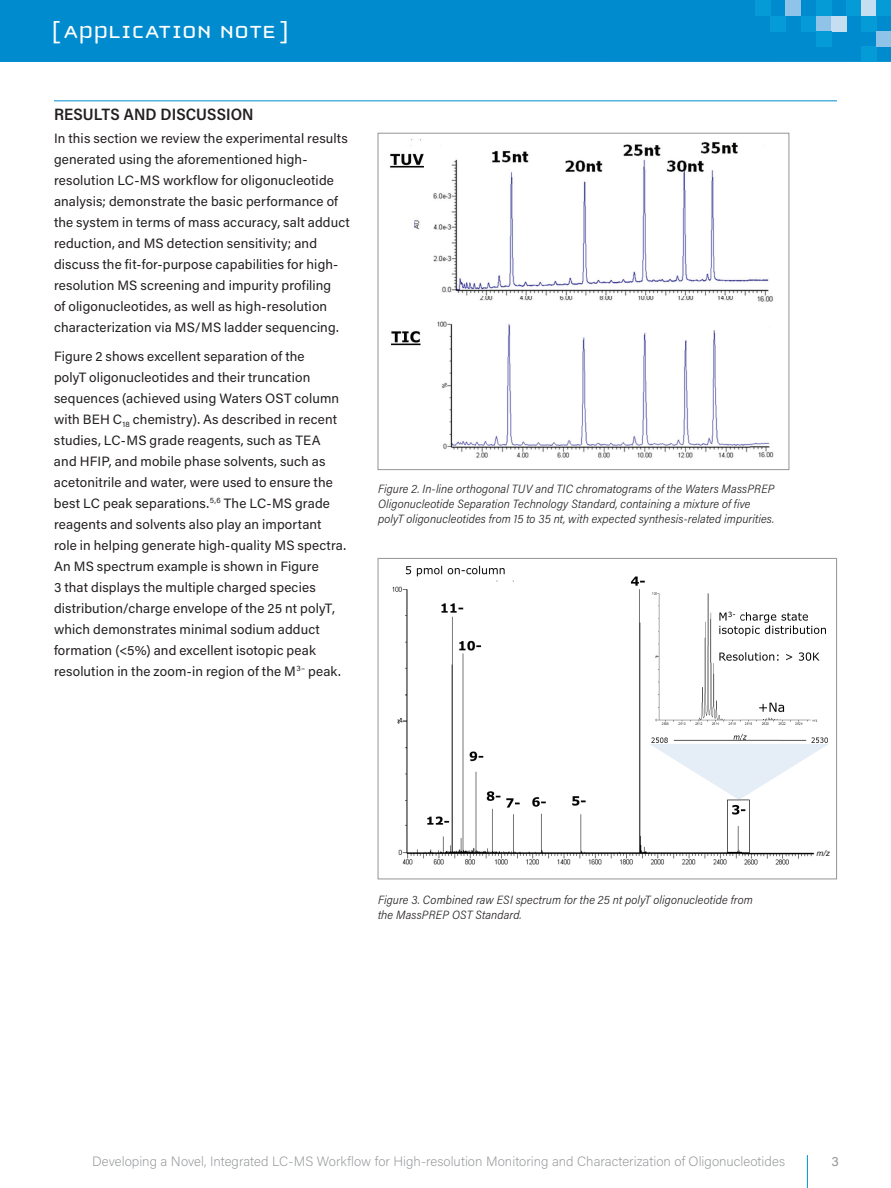
<style>
.page{position:relative;width:891px;height:1188px;background:#fff}
.page>*{position:absolute;margin:0;border:0;box-sizing:border-box;transform-origin:0 0}
.t1{font:25.5px "Cholla Unicase";letter-spacing:.01em;color:#fff;scale:1.1 1}
.t2{font:600 16.5px "Acumin Pro Semi Cond";letter-spacing:.005em;color:#231f20}
.t3{font:13.5px/21px "Acumin Pro";letter-spacing:.01em;color:#231f20}
.t4{font:200 13.5px "Acumin Pro";letter-spacing:.005em;color:#939598}
.t5{font:13.5px "Acumin Pro";color:#939598}
.t6{font:italic 300 12px/15px "Acumin Pro Semi Cond";letter-spacing:.01em;color:#231f20}
.t7{font:italic 8.25px "Arial";color:#231f20}
</style>
<div class="page">
<div style="left:0;top:0;width:891px;height:62px;background:#008bcf"></div>
<div style="left:755px;top:0;width:15px;height:16px;background:#059bd7"></div>
<div style="left:861px;top:47px;width:15px;height:15px;background:#059bd7"></div>
<div style="left:770px;top:16px;width:16px;height:15px;background:#059bd7"></div>
<div style="left:786px;top:0;width:15px;height:16px;background:#90c3e8"></div>
<div style="left:801px;top:16px;width:15px;height:15px;background:#059bd7"></div>
<div style="left:816px;top:16px;width:16px;height:15px;background:#90c3e8"></div>
<div style="left:832px;top:16px;width:15px;height:15px;background:#c5def2"></div>
<div style="left:816px;top:0;width:16px;height:16px;background:#059bd7"></div>
<div style="left:816px;top:31px;width:16px;height:16px;background:#059bd7"></div>
<div style="left:861px;top:0;width:15px;height:16px;background:#c5def2"></div>
<div style="left:847px;top:0;width:14px;height:16px;background:#059bd7"></div>
<div style="left:876px;top:0;width:15px;height:16px;background:#059bd7"></div>
<div style="left:861px;top:16px;width:15px;height:15px;background:#059bd7"></div>
<div style="left:876px;top:31px;width:15px;height:16px;background:#90c3e8"></div>
<hr style="left:807px;top:1155px;width:1px;height:33px;background:#008bcf">
<hr style="left:54px;top:100px;width:783px;height:1px;background:#008bcf">
<img style="left:390px;top:139px;width:383px;height:163px">
<img style="left:749px;top:442px;width:25px;height:16px">
<img style="left:390px;top:296px;width:359px;height:162px">
<div style="left:378px;top:133px;width:411px;height:337px;border:1px solid #939598"></div>
<img style="left:392px;top:566px;width:436px;height:299px">
<div style="left:816px;top:850px;width:13px;height:8px;background:#fff"></div>
<div style="left:378px;top:558px;width:459px;height:321px;border:1px solid #939598"></div>
<h1 class="t1" style="left:52px;top:19px;width:217px">[ APPLICATION NOTE ]</h1>
<p class="t2" style="left:54px;top:103px;width:201px">RESULTS AND DISCUSSION</p>
<p class="t3" style="left:54px;top:127px;width:297px">In this section we review the experimental results generated using the aforementioned high&shy;resolution LC-MS workflow for oligonucleotide analysis; demonstrate the basic performance of the system in terms of mass accuracy, salt adduct reduction, and MS detection sensitivity; and discuss the fit-for-purpose capabilities for high&shy;resolution MS screening and impurity profiling<br>of oligonucleotides, as well as high-resolution characterization via MS/MS ladder sequencing.</p>
<p class="t3" style="left:54px;top:345px;width:294px">Figure 2 shows excellent separation of the<br>polyT oligonucleotides and their truncation sequences (achieved using Waters OST column with BEH C<sub>18</sub> chemistry). As described in recent studies, LC-MS grade reagents, such as TEA and HFIP, and mobile phase solvents, such as acetonitrile and water, were used to ensure the best LC peak separations.<sup>5,6</sup> The LC-MS grade reagents and solvents also play an important role in helping generate high-quality MS spectra.<br>An MS spectrum example is shown in Figure<br>3 that displays the multiple charged species distribution/charge envelope of the 25 nt polyT, which demonstrates minimal sodium adduct formation (&lt;5%) and excellent isotopic peak resolution in the zoom-in region of the M<sup>3–</sup> peak.</p>
<p class="t6" style="left:378px;top:481px;width:398px">Figure 2. In-line orthogonal TUV and TIC chromatograms of the Waters MassPREP<br>Oligonucleotide Separation Technology Standard, containing a mixture of five polyT oligonucleotides from 15 to 35 nt, with expected synthesis-related impurities.</p>
<p class="t6" style="left:378px;top:892px;width:376px">Figure 3. Combined raw ESI spectrum for the 25 nt polyT oligonucleotide from the MassPREP OST Standard.</p>
<p class="t7" style="left:816px;top:847px;width:15px">m/z</p>
<p class="t4" style="left:92px;top:1152px;width:694px">Developing a Novel, Integrated LC-MS Workflow for High-resolution Monitoring and Characterization of Oligonucleotides</p>
<p class="t5" style="left:832px;top:1151px;width:9px">3</p>
</div>
